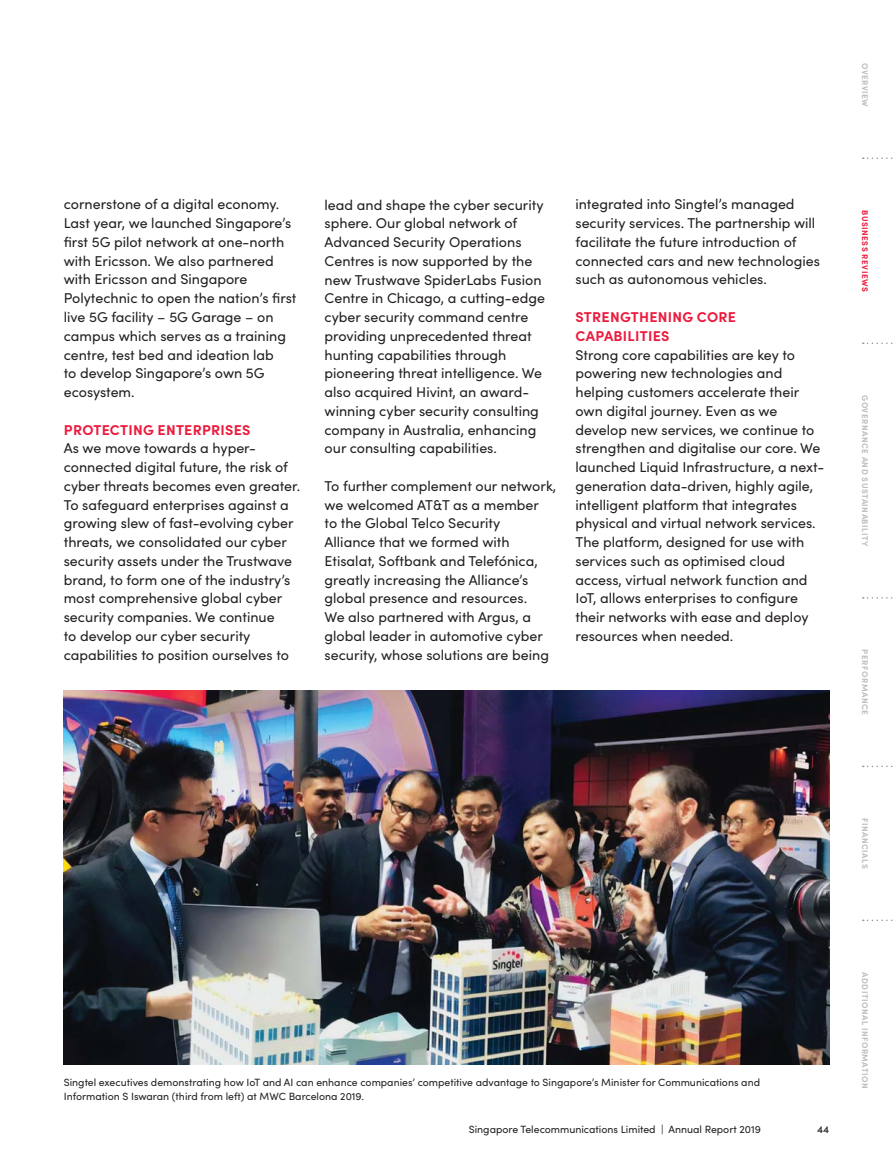
<style>
.page{position:relative;width:893px;height:1174px;background:#fff}
.page>*{position:absolute;margin:0;border:0;box-sizing:border-box;transform-origin:0 0}
.t1{font:14.25px/18.8px "Sofia Pro";color:#231f20}
.t2{font:700 14.25px/18.8px "Sofia Pro";letter-spacing:.02em;color:#ed1a3d}
.t3{font:10.5px/13.5px "Sofia Pro";color:#231f20}
.t4{font:500 10.5px "Sofia Pro";color:#231f20}
.t5{font:700 8.25px "Sofia Pro";letter-spacing:.06em;color:#bbbdc0}
.t6{font:700 8.25px "Sofia Pro";letter-spacing:.06em;color:#ed1a3d}
</style>
<div class="page">
<img style="left:64px;top:690px;width:765px;height:374px">
<svg style="left:863px;top:157px;width:30px;height:2px"></svg>
<svg style="left:863px;top:342px;width:30px;height:2px"></svg>
<svg style="left:863px;top:597px;width:30px;height:1px"></svg>
<svg style="left:863px;top:765px;width:30px;height:2px"></svg>
<svg style="left:863px;top:919px;width:30px;height:2px"></svg>
<p class="t1" style="left:64px;top:197px;width:234px">cornerstone of a digital economy.<br>Last year, we launched Singapore’s first 5G pilot network at one-north with Ericsson. We also partnered with Ericsson and Singapore<br>Polytechnic to open the nation’s first live 5G facility – 5G Garage – on campus which serves as a training centre, test bed and ideation lab<br>to develop Singapore’s own 5G ecosystem.</p>
<p class="t2" style="left:64px;top:422px;width:188px">PROTECTING ENTERPRISES</p>
<p class="t1" style="left:64px;top:440px;width:238px">As we move towards a hyper&shy;connected digital future, the risk of cyber threats becomes even greater.<br>To safeguard enterprises against a growing slew of fast-evolving cyber threats, we consolidated our cyber security assets under the Trustwave brand, to form one of the industry’s most comprehensive global cyber security companies. We continue<br>to develop our cyber security capabilities to position ourselves to</p>
<p class="t1" style="left:325px;top:197px;width:222px">lead and shape the cyber security sphere. Our global network of<br>Advanced Security Operations<br>Centres is now supported by the new Trustwave SpiderLabs Fusion<br>Centre in Chicago, a cutting-edge cyber security command centre providing unprecedented threat hunting capabilities through pioneering threat intelligence. We also acquired Hivint, an award&shy;winning cyber security consulting company in Australia, enhancing our consulting capabilities.</p>
<p class="t1" style="left:325px;top:478px;width:233px">To further complement our network, we welcomed AT&amp;T as a member<br>to the Global Telco Security<br>Alliance that we formed with<br>Etisalat, Softbank and Telefónica, greatly increasing the Alliance’s global presence and resources.<br>We also partnered with Argus, a global leader in automotive cyber security, whose solutions are being</p>
<p class="t1" style="left:575px;top:197px;width:246px">integrated into Singtel’s managed security services. The partnership will facilitate the future introduction of connected cars and new technologies such as autonomous vehicles.</p>
<p class="t2" style="left:576px;top:309px;width:162px">STRENGTHENING CORE<br>CAPABILITIES</p>
<p class="t1" style="left:575px;top:347px;width:250px">Strong core capabilities are key to powering new technologies and helping customers accelerate their own digital journey. Even as we develop new services, we continue to strengthen and digitalise our core. We launched Liquid Infrastructure, a next&shy;generation data-driven, highly agile, intelligent platform that integrates physical and virtual network services.<br>The platform, designed for use with services such as optimised cloud access, virtual network function and IoT, allows enterprises to configure their networks with ease and deploy resources when needed.</p>
<p class="t5" style="left:868px;top:63px;width:45px;rotate:90deg">OVERVIEW</p>
<p class="t6" style="left:868px;top:210px;width:83px;rotate:90deg">BUSINESS REVIEWS</p>
<p class="t5" style="left:868px;top:395px;width:153px;rotate:90deg">GOVERNANCE AND SUSTAINABILITY</p>
<p class="t5" style="left:868px;top:649px;width:67px;rotate:90deg">PERFORMANCE</p>
<p class="t5" style="left:868px;top:818px;width:52px;rotate:90deg">FINANCIALS</p>
<p class="t3" style="left:64px;top:1076px;width:698px">Singtel executives demonstrating how IoT and AI can enhance companies’ competitive advantage to Singapore’s Minister for Communications and<br>Information S Iswaran (third from left) at MWC Barcelona 2019.</p>
<p class="t3" style="left:469px;top:1124px;width:294px">Singapore Telecommunications Limited | Annual Report 2019</p>
<p class="t4" style="left:817px;top:1125px;width:14px">44</p>
<p class="t5" style="left:868px;top:972px;width:118px;rotate:90deg">ADDITIONAL INFORMATION</p>
</div>
